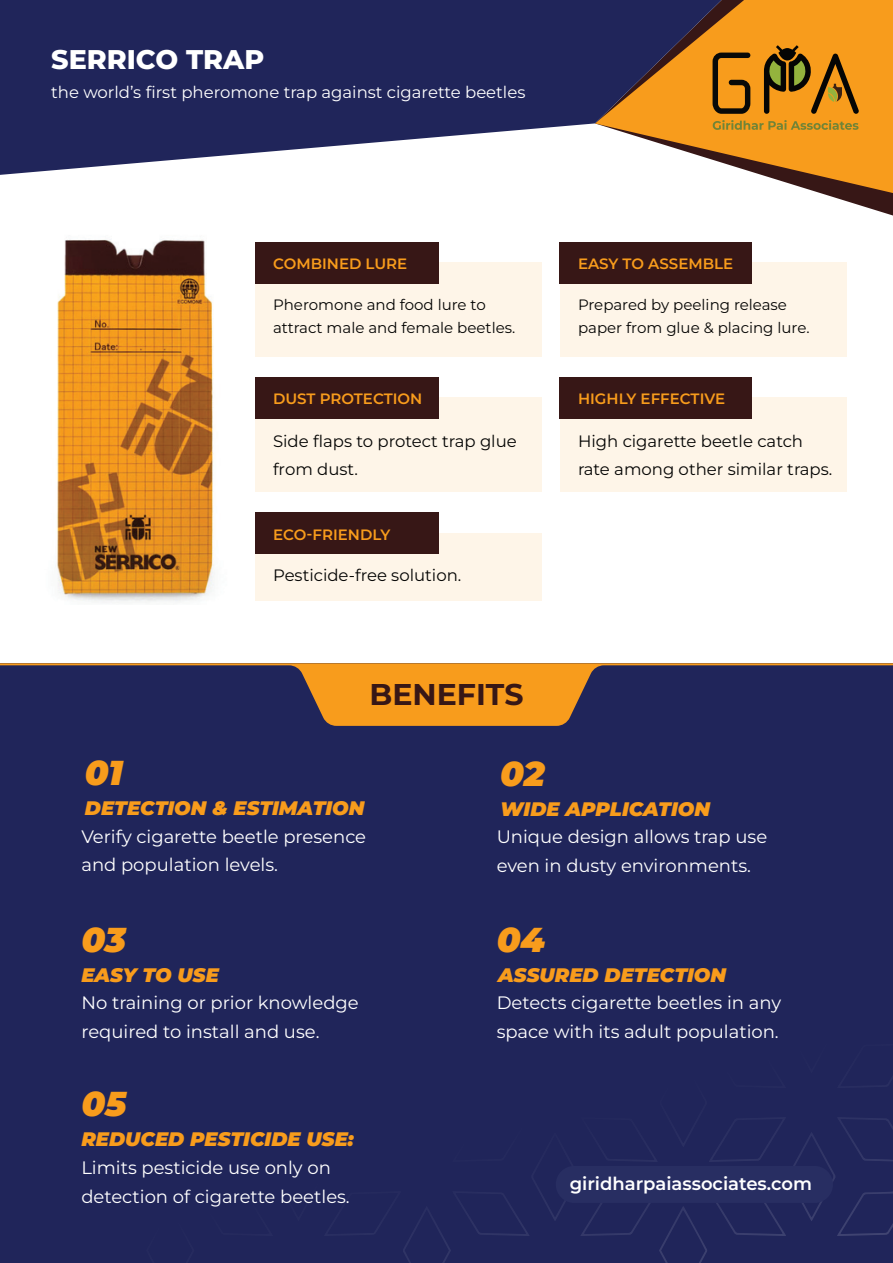
<style>
.page{position:relative;width:893px;height:1263px;background:#fff}
.page>*{position:absolute;margin:0;border:0;box-sizing:border-box;transform-origin:0 0}
.t1{font:italic 900 34.5px "Montserrat";letter-spacing:-.01em;color:#f89c1c}
.t2{font:700 30px "Montserrat";color:#371716}
.t3{font:800 27px "Montserrat";color:#fff}
.t4{font:italic 900 19.5px "Montserrat";color:#f89c1c}
.t5{font:18px/28.8px "Montserrat";color:#fff}
.t6{font:600 18px "Montserrat";color:#fff}
.t7{font:16.5px/28.8px "Montserrat";color:#050504}
.t8{font:16.5px "Montserrat";color:#fff}
.t9{font:15px/22.8px "Montserrat";color:#050504}
.t10{font:600 15px "Montserrat";color:#f89c1c}
</style>
<div class="page">
<div style="left:0;top:663px;width:893px;height:600px;background:#20255a"></div>
<svg style="left:364px;top:1205px;width:343px;height:58px"></svg>
<svg style="left:820px;top:193px;width:73px;height:23px"></svg>
<svg style="left:722px;top:0;width:171px;height:193px;fill:#f89c1c"></svg>
<svg style="left:722px;top:53px;width:28px;height:61px"></svg>
<svg style="left:722px;top:120px;width:136px;height:10px"></svg>
<svg style="left:764px;top:45px;width:95px;height:69px"></svg>
<svg style="left:0;top:0;width:722px;height:175px;fill:#20255a"></svg>
<div style="left:255px;top:262px;width:286px;height:95px;background:#fef5e8"></div>
<div style="left:255px;top:242px;width:184px;height:41px;background:#371716"></div>
<div style="left:560px;top:262px;width:286px;height:95px;background:#fef5e8"></div>
<div style="left:560px;top:242px;width:192px;height:41px;background:#371716"></div>
<div style="left:255px;top:397px;width:286px;height:95px;background:#fef5e8"></div>
<div style="left:255px;top:377px;width:184px;height:42px;background:#371716"></div>
<div style="left:560px;top:397px;width:286px;height:95px;background:#fef5e8"></div>
<div style="left:560px;top:377px;width:192px;height:42px;background:#371716"></div>
<div style="left:255px;top:533px;width:286px;height:68px;background:#fef5e8"></div>
<div style="left:255px;top:513px;width:184px;height:41px;background:#371716"></div>
<img style="left:57px;top:239px;width:157px;height:363px">
<div style="left:556px;top:1166px;width:277px;height:37px;background:#282e62;border-radius:19px"></div>
<svg style="left:0;top:663px;width:893px;height:63px"></svg>
<h3 class="t3" style="left:51px;top:42px;width:215px">SERRICO TRAP</h3>
<p class="t8" style="left:51px;top:81px;width:476px">the world’s first pheromone trap against cigarette beetles</p>
<p class="t10" style="left:273px;top:254px;width:136px">COMBINED LURE</p>
<p class="t9" style="left:273px;top:293px;width:244px">Pheromone and food lure to attract male and female beetles.</p>
<p class="t10" style="left:273px;top:389px;width:151px">DUST PROTECTION</p>
<p class="t7" style="left:273px;top:426px;width:245px">Side flaps to protect trap glue from dust.</p>
<p class="t10" style="left:273px;top:524px;width:119px">ECO-FRIENDLY</p>
<p class="t7" style="left:273px;top:560px;width:190px">Pesticide-free solution.</p>
<h2 class="t2" style="left:369px;top:674px;width:155px">BENEFITS</h2>
<p class="t10" style="left:578px;top:254px;width:157px">EASY TO ASSEMBLE</p>
<p class="t9" style="left:578px;top:293px;width:233px">Prepared by peeling release paper from glue &amp; placing lure.</p>
<p class="t10" style="left:578px;top:389px;width:149px">HIGHLY EFFECTIVE</p>
<p class="t7" style="left:578px;top:426px;width:256px">High cigarette beetle catch rate among other similar traps.</p>
<h1 class="t1" style="left:85px;top:750px;width:40px">01</h1>
<p class="t4" style="left:85px;top:795px;width:281px">DETECTION &amp; ESTIMATION</p>
<p class="t5" style="left:81px;top:821px;width:286px">Verify cigarette beetle presence and population levels.</p>
<h1 class="t1" style="left:81px;top:916px;width:46px">03</h1>
<p class="t4" style="left:81px;top:962px;width:139px">EASY TO USE</p>
<p class="t5" style="left:81px;top:987px;width:279px">No training or prior knowledge required to install and use.</p>
<h1 class="t1" style="left:81px;top:1080px;width:47px">05</h1>
<p class="t4" style="left:81px;top:1126px;width:274px">REDUCED PESTICIDE USE:</p>
<p class="t5" style="left:81px;top:1153px;width:270px">Limits pesticide use only on detection of cigarette beetles.</p>
<h1 class="t1" style="left:500px;top:750px;width:46px">02</h1>
<p class="t4" style="left:500px;top:796px;width:211px">WIDE APPLICATION</p>
<p class="t5" style="left:497px;top:821px;width:272px">Unique design allows trap use even in dusty environments.</p>
<h1 class="t1" style="left:497px;top:916px;width:50px">04</h1>
<p class="t4" style="left:498px;top:962px;width:230px">ASSURED DETECTION</p>
<p class="t5" style="left:497px;top:987px;width:286px">Detects cigarette beetles in any space with its adult population.</p>
<p class="t6" style="left:570px;top:1171px;width:244px">giridharpaiassociates.com</p>
</div>
